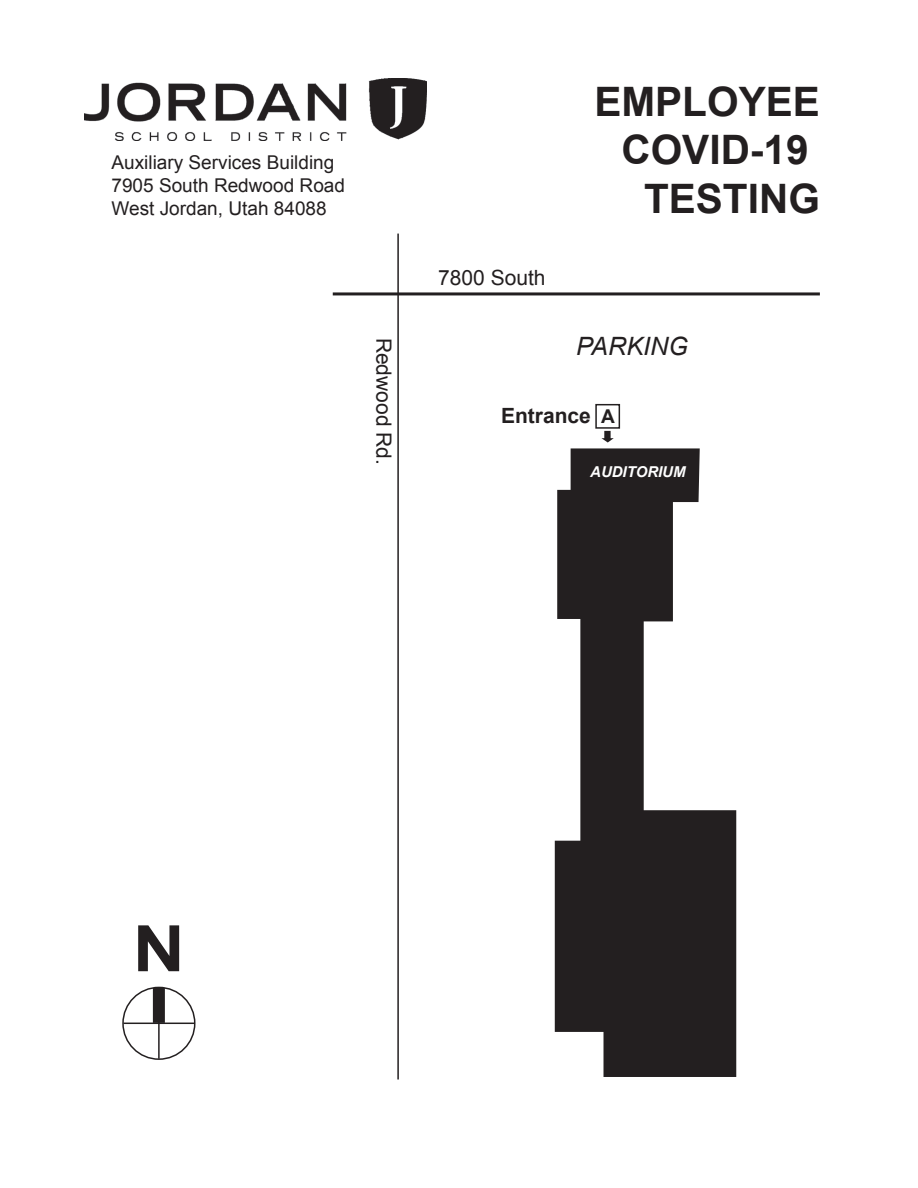
<style>
.page{position:relative;width:918px;height:1188px;background:#fff}
.page>*{position:absolute;margin:0;border:0;box-sizing:border-box;transform-origin:0 0}
.t1{font:700 64.05px "Arial";color:#231f20;scale:1.13 1}
.t2{font:700 40.65px/48.8px "Arial";color:#231f20;text-align:right}
.t3{font:italic 25.2px "Arial";color:#231f20}
.t4{font:21px "Arial";color:#231f20}
.t5{font:700 21px "Arial";color:#231f20}
.t6{font:19.05px/22.8px "Arial";color:#231f20}
.t7{font:italic 700 15px "Arial";color:#fff}
.s1{font-size:19.05px}
</style>
<div class="page">
<hr style="left:397px;top:234px;width:2px;height:846px;background:#231f20">
<hr style="left:333px;top:292px;width:487px;height:3px;background:#231f20">
<img style="left:84px;top:79px;width:343px;height:61px">
<svg style="left:555px;top:448px;width:181px;height:629px;fill:#231f20"></svg>
<div style="left:122px;top:987px;width:74px;height:73px;border:2px solid #231f20;border-radius:50%"></div>
<div style="left:153px;top:988px;width:12px;height:35px;background:#231f20"></div>
<hr style="left:123px;top:1023px;width:72px;height:1px;background:#231f20">
<hr style="left:158px;top:987px;width:2px;height:72px;background:#231f20">
<div style="left:595px;top:404px;width:25px;height:25px;border:2px solid #231f20"></div>
<svg style="left:601px;top:431px;width:13px;height:12px"></svg>
<p class="t6" style="left:112px;top:151px;width:235px">Auxiliary Services Building<br>7905 South Redwood Road<br>West Jordan, Utah 84088</p>
<p class="t4" style="left:398px;top:338px;width:129px;rotate:90deg">Redwood Rd.</p>
<p class="t4" style="left:438px;top:264px;width:109px">7800 South</p>
<h2 class="t2" style="left:594px;top:78px;width:227px">EMPLOYEE<br>COVID-19<br>TESTING</h2>
<h3 class="t3" style="left:576px;top:330px;width:113px">PARKING</h3>
<p class="t5" style="left:501px;top:402px;width:115px">Entrance <span class="s1">A</span></p>
<p class="t7" style="left:590px;top:462px;width:97px">AUDITORIUM</p>
<h1 class="t1" style="left:133px;top:906px;width:48px">N</h1>
</div>
